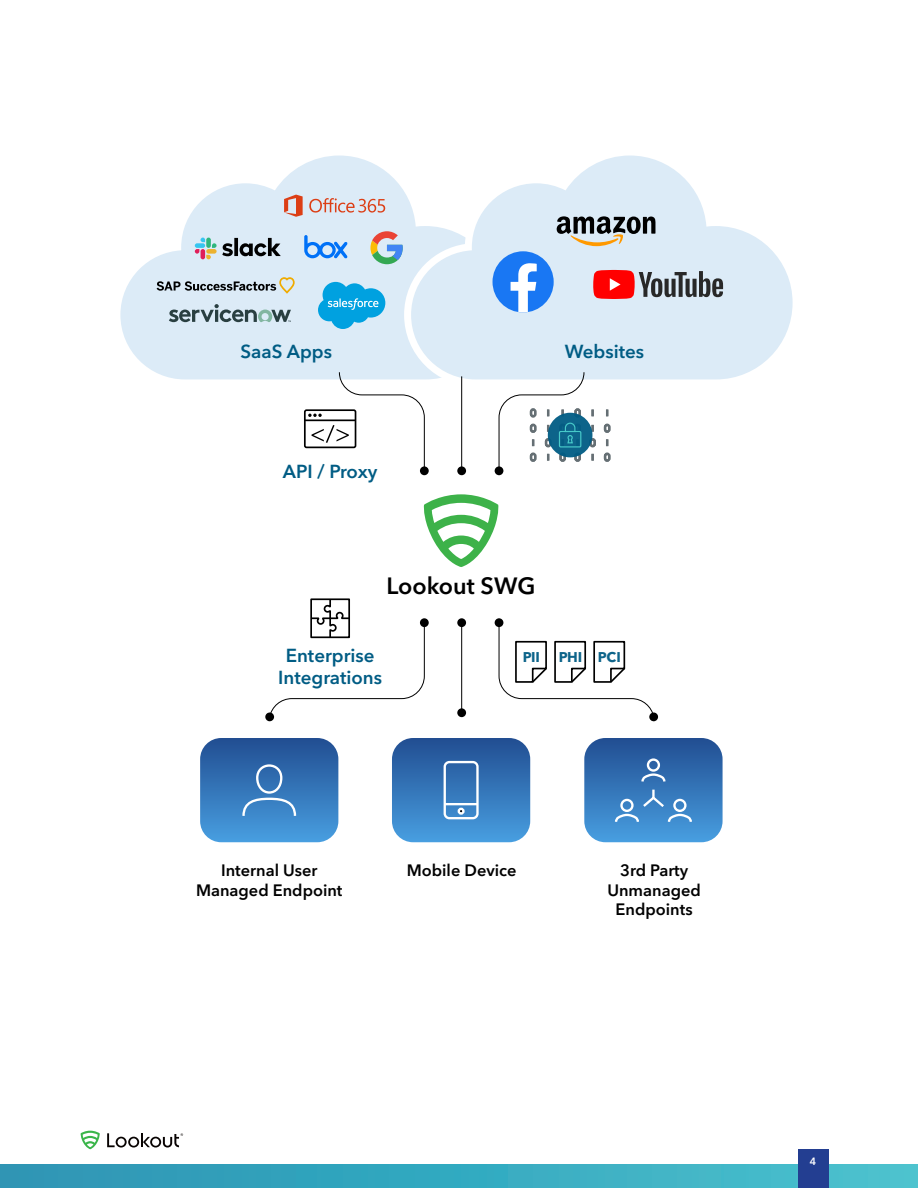
<style>
.page{position:relative;width:918px;height:1188px;background:#fff}
.page>*{position:absolute;margin:0;border:0;box-sizing:border-box;transform-origin:0 0}
.t1{font:600 23.4px "Avenir Next LT Pro";color:#000}
.t2{font:600 18.75px/22.5px "Avenir Next LT Pro";color:#005c84;text-align:center}
.t3{font:600 16.35px/19.6px "Avenir Next LT Pro";color:#000;text-align:center}
.t4{font:700 14.1px "Avenir Next LT Pro";color:#005c84}
.t5{font:600 10.5px "Avenir Next LT Pro";color:#fff}
</style>
<div class="page">
<div style="left:0;top:1165px;width:918px;height:23px;background:linear-gradient(to right,#2a94b4,#49c1cd)"></div>
<div style="left:798px;top:1150px;width:30px;height:38px;background:#233e91"></div>
<svg style="left:81px;top:1131px;width:19px;height:18px"></svg>
<svg style="left:107px;top:1133px;width:76px;height:15px"></svg>
<svg style="left:120px;top:155px;width:284px;height:225px;fill:#dcebf7"></svg>
<svg style="left:404px;top:155px;width:389px;height:231px;fill:#dcebf7"></svg>
<hr style="left:461px;top:376px;width:1px;height:95px;background:#000">
<div style="left:457px;top:466px;width:9px;height:9px;background:#000;border-radius:50%"></div>
<div style="left:495px;top:466px;width:8px;height:9px;background:#000;border-radius:50%"></div>
<svg style="left:420px;top:466px;width:9px;height:9px"></svg>
<hr style="left:461px;top:622px;width:1px;height:91px;background:#000">
<div style="left:457px;top:708px;width:9px;height:9px;background:#000;border-radius:50%"></div>
<div style="left:457px;top:618px;width:9px;height:9px;background:#000;border-radius:50%"></div>
<div style="left:495px;top:618px;width:8px;height:9px;background:#000;border-radius:50%"></div>
<svg style="left:649px;top:712px;width:9px;height:10px"></svg>
<div style="left:420px;top:618px;width:9px;height:9px;background:#000;border-radius:50%"></div>
<svg style="left:265px;top:712px;width:9px;height:10px"></svg>
<div style="left:304px;top:409px;width:52px;height:39px;border:2px solid #000;border-radius:2px"></div>
<hr style="left:305px;top:419px;width:51px;height:2px;background:#000">
<svg style="left:308px;top:372px;width:117px;height:100px"></svg>
<svg style="left:269px;top:598px;width:156px;height:120px"></svg>
<svg style="left:424px;top:494px;width:75px;height:73px"></svg>
<svg style="left:591px;top:425px;width:3px;height:7px"></svg>
<svg style="left:591px;top:410px;width:3px;height:6px"></svg>
<svg style="left:606px;top:439px;width:2px;height:7px"></svg>
<svg style="left:606px;top:410px;width:2px;height:6px"></svg>
<div style="left:604px;top:424px;width:6px;height:9px;border:2px solid #656f74;border-radius:2px"></div>
<svg style="left:591px;top:454px;width:3px;height:7px"></svg>
<div style="left:604px;top:453px;width:6px;height:9px;border:2px solid #656f74;border-radius:2px"></div>
<div style="left:589px;top:438px;width:7px;height:9px;border:2px solid #656f74;border-radius:2px"></div>
<div style="left:548px;top:413px;width:44px;height:44px;background:#0d648a;border-radius:50%"></div>
<svg style="left:498px;top:372px;width:87px;height:100px"></svg>
<div style="left:559px;top:431px;width:22px;height:17px;border:1px solid #47c9c9"></div>
<svg style="left:498px;top:622px;width:156px;height:96px"></svg>
<svg style="left:200px;top:738px;width:138px;height:104px;background:#3f7dbc"></svg>
<svg style="left:392px;top:738px;width:138px;height:104px;background:#3e7cbc"></svg>
<div style="left:458px;top:808px;width:7px;height:7px;border:2px solid #fff;border-radius:50%"></div>
<hr style="left:445px;top:803px;width:32px;height:2px;background:#fff">
<svg style="left:584px;top:738px;width:139px;height:104px;background:#417ebd"></svg>
<svg style="left:370px;top:231px;width:33px;height:33px"></svg>
<svg style="left:318px;top:282px;width:67px;height:47px;background:#4bbae8"></svg>
<svg style="left:304px;top:235px;width:44px;height:24px"></svg>
<svg style="left:195px;top:238px;width:86px;height:21px;background:#97a1a5"></svg>
<svg style="left:284px;top:195px;width:19px;height:22px"></svg>
<svg style="left:309px;top:198px;width:76px;height:15px"></svg>
<svg style="left:169px;top:304px;width:122px;height:18px;background:#9cafb7"></svg>
<svg style="left:157px;top:277px;width:138px;height:17px;background:#b1babe"></svg>
<svg style="left:593px;top:270px;width:130px;height:29px;background:#b37277"></svg>
<div style="left:493px;top:251px;width:61px;height:61px;background:#1977f3;border-radius:50%"></div>
<svg style="left:511px;top:263px;width:26px;height:49px"></svg>
<svg style="left:557px;top:216px;width:98px;height:30px;background:#949795"></svg>
<p class="t2" style="left:241px;top:340px;width:93px">SaaS Apps</p>
<p class="t2" style="left:565px;top:340px;width:81px">Websites</p>
<p class="t2" style="left:283px;top:460px;width:96px">API / Proxy</p>
<p class="t1" style="left:387px;top:572px;width:150px">Lookout SWG</p>
<p class="t2" style="left:278px;top:644px;width:105px">Enterprise<br>Integrations</p>
<p class="t4" style="left:522px;top:648px;width:19px">PII</p>
<p class="t4" style="left:558px;top:648px;width:64px">PHI PCI</p>
<p class="t3" style="left:196px;top:860px;width:148px">Internal User<br>Managed Endpoint</p>
<p class="t3" style="left:407px;top:860px;width:111px">Mobile Device</p>
<p class="t3" style="left:607px;top:860px;width:95px">3rd Party<br>Unmanaged<br>Endpoints</p>
<p class="t5" style="left:810px;top:1155px;width:8px">4</p>
</div>
